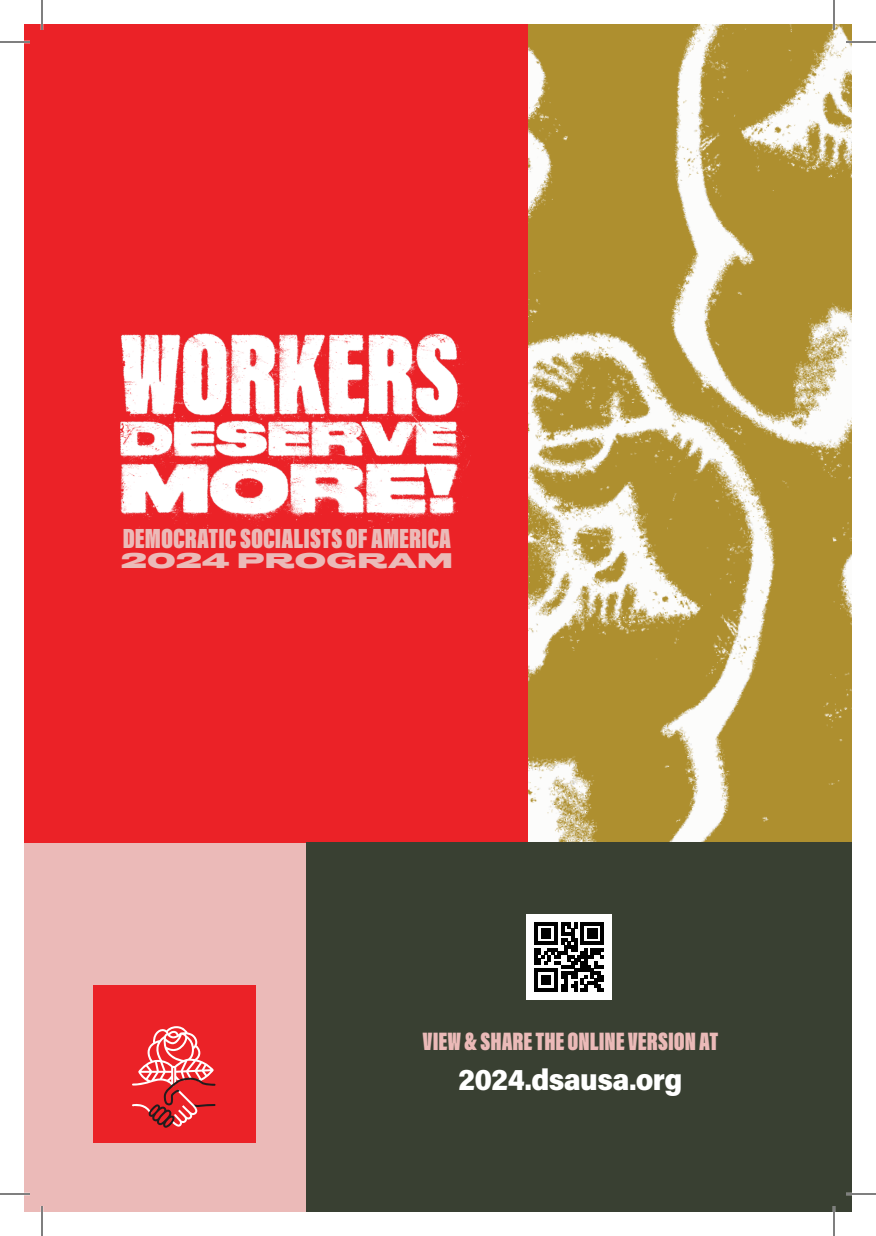
<style>
.page{position:relative;width:876px;height:1236px;background:#fff}
.page>*{position:absolute;margin:0;border:0;box-sizing:border-box;transform-origin:0 0}
.t1{font:30px "Acumin Variable Concept";letter-spacing:-.02em;color:#fff}
.t2{font:28.6px "Acumin Variable Concept";color:#ebbab8}
.t3{font:26px "Acumin Variable Concept";letter-spacing:-.005em;color:#ebbab8}
.t4{font:900 20.8px "Wedding Gothic ATF Wide";letter-spacing:-.005em;color:#ebbab8}
</style>
<div class="page">
<div style="left:24px;top:843px;width:283px;height:369px;background:#ebbab8"></div>
<img style="left:528px;top:566px;width:324px;height:277px">
<img style="left:528px;top:24px;width:324px;height:542px">
<div style="left:24px;top:24px;width:504px;height:819px;background:#eb2227"></div>
<img style="left:120px;top:333px;width:351px;height:195px">
<div style="left:93px;top:985px;width:163px;height:158px;background:#eb2227"></div>
<svg style="left:132px;top:1026px;width:84px;height:102px"></svg>
<div style="left:307px;top:843px;width:545px;height:369px;background:#394032"></div>
<div style="left:527px;top:914px;width:85px;height:85px;background:#fff"></div>
<svg style="left:535px;top:922px;width:69px;height:69px"></svg>
<hr style="left:0;top:41px;width:30px;height:2px;background:#fff">
<hr style="left:846px;top:41px;width:30px;height:2px;background:#fff">
<hr style="left:0;top:1193px;width:30px;height:2px;background:#fff">
<hr style="left:846px;top:1193px;width:30px;height:2px;background:#fff">
<hr style="left:41px;top:0;width:2px;height:30px;background:#fff">
<hr style="left:41px;top:1206px;width:2px;height:30px;background:#fff">
<hr style="left:833px;top:0;width:2px;height:30px;background:#fff">
<hr style="left:833px;top:1206px;width:2px;height:30px;background:#fff">
<hr style="left:0;top:42px;width:30px;height:1px;background:#000">
<hr style="left:846px;top:42px;width:30px;height:1px;background:#000">
<hr style="left:0;top:1194px;width:30px;height:1px;background:#000">
<hr style="left:846px;top:1194px;width:30px;height:1px;background:#000">
<hr style="left:42px;top:0;width:1px;height:30px;background:#000">
<hr style="left:42px;top:1206px;width:1px;height:30px;background:#000">
<hr style="left:834px;top:0;width:1px;height:30px;background:#000">
<hr style="left:834px;top:1206px;width:1px;height:30px;background:#000">
<p class="t2" style="left:123px;top:519px;width:330px">DEMOCRATIC SOCIALISTS OF AMERICA</p>
<p class="t4" style="left:121px;top:546px;width:334px">2024 PROGRAM</p>
<p class="t3" style="left:423px;top:1023px;width:297px">VIEW &amp; SHARE THE ONLINE VERSION AT</p>
<p class="t1" style="left:458px;top:1059px;width:225px">2024.dsausa.org</p>
</div>
